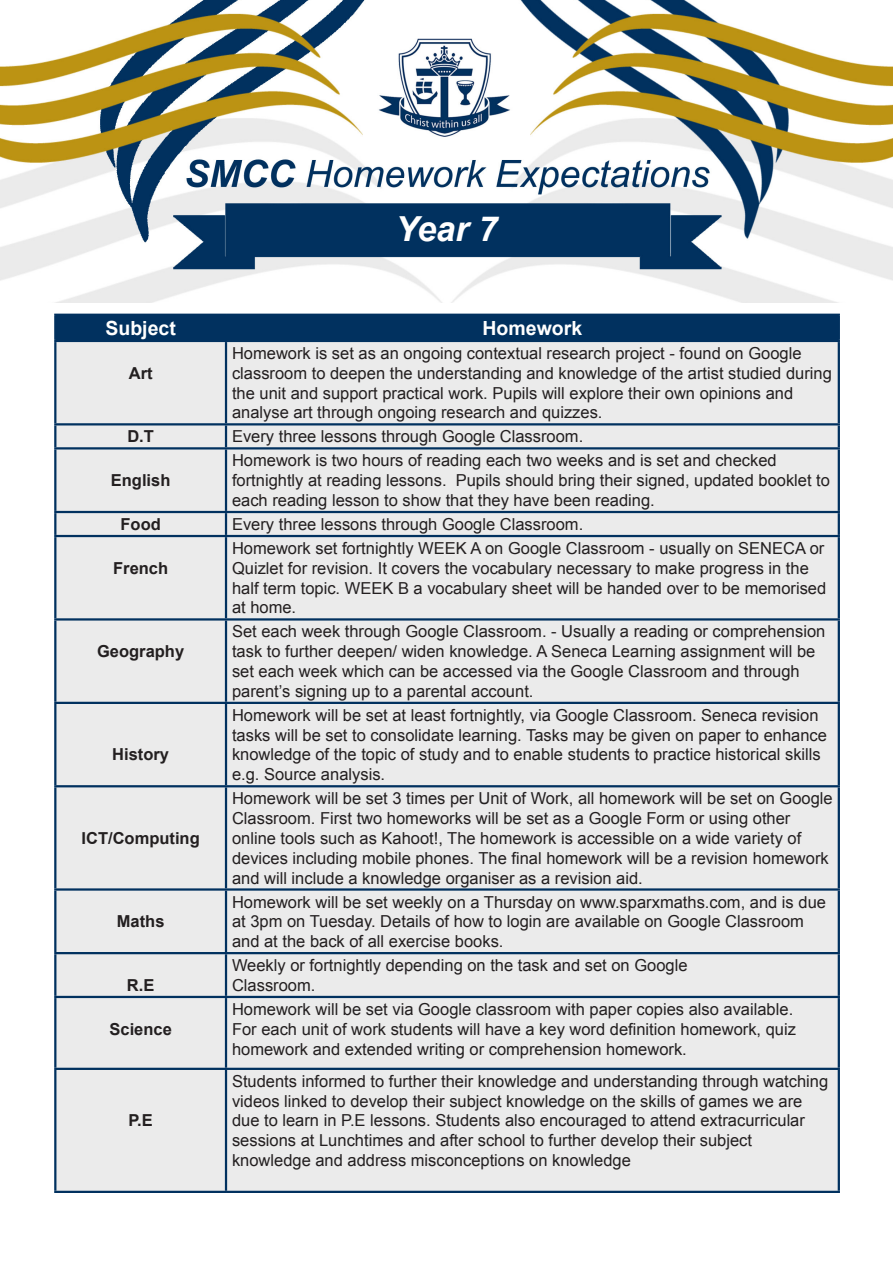
<style>
.page{position:relative;width:893px;height:1263px;background:#fff}
.page>*{position:absolute;margin:0;border:0;box-sizing:border-box;transform-origin:0 0}
.t1{font:italic 700 34.5px "Arial";color:#fff}
.t2{font:700 19.5px "Arial";color:#fff}
.t3{font:16.5px/19.8px "Arial";color:#231f20}
.t4{font:700 16.5px "Arial";color:#231f20}
</style>
<div class="page">
<img style="left:0;top:0;width:893px;height:303px">
<div style="left:56px;top:316px;width:782px;height:24px;background:#01315f"></div>
<div style="left:56px;top:342px;width:782px;height:849px;background:#ebebeb"></div>
<hr style="left:54px;top:314px;width:172px;height:2px;background:#01315f">
<hr style="left:54px;top:316px;width:2px;height:24px;background:#01315f">
<hr style="left:226px;top:314px;width:614px;height:2px;background:#01315f">
<hr style="left:225px;top:316px;width:2px;height:24px;background:#01315f">
<hr style="left:838px;top:316px;width:2px;height:24px;background:#01315f">
<hr style="left:54px;top:340px;width:172px;height:2px;background:#01315f">
<hr style="left:54px;top:342px;width:2px;height:81px;background:#01315f">
<hr style="left:226px;top:340px;width:614px;height:2px;background:#01315f">
<hr style="left:225px;top:342px;width:2px;height:81px;background:#01315f">
<hr style="left:838px;top:342px;width:2px;height:81px;background:#01315f">
<hr style="left:54px;top:423px;width:172px;height:2px;background:#01315f">
<hr style="left:54px;top:425px;width:2px;height:22px;background:#01315f">
<hr style="left:226px;top:423px;width:614px;height:2px;background:#01315f">
<hr style="left:225px;top:425px;width:2px;height:22px;background:#01315f">
<hr style="left:838px;top:425px;width:2px;height:22px;background:#01315f">
<hr style="left:54px;top:447px;width:172px;height:2px;background:#01315f">
<hr style="left:54px;top:449px;width:2px;height:62px;background:#01315f">
<hr style="left:226px;top:447px;width:614px;height:2px;background:#01315f">
<hr style="left:225px;top:449px;width:2px;height:62px;background:#01315f">
<hr style="left:838px;top:449px;width:2px;height:62px;background:#01315f">
<hr style="left:54px;top:511px;width:172px;height:2px;background:#01315f">
<hr style="left:54px;top:513px;width:2px;height:22px;background:#01315f">
<hr style="left:226px;top:511px;width:614px;height:2px;background:#01315f">
<hr style="left:225px;top:513px;width:2px;height:22px;background:#01315f">
<hr style="left:838px;top:513px;width:2px;height:22px;background:#01315f">
<hr style="left:54px;top:535px;width:172px;height:2px;background:#01315f">
<hr style="left:54px;top:537px;width:2px;height:81px;background:#01315f">
<hr style="left:226px;top:535px;width:614px;height:2px;background:#01315f">
<hr style="left:225px;top:537px;width:2px;height:81px;background:#01315f">
<hr style="left:838px;top:537px;width:2px;height:81px;background:#01315f">
<hr style="left:54px;top:618px;width:172px;height:2px;background:#01315f">
<hr style="left:54px;top:620px;width:2px;height:82px;background:#01315f">
<hr style="left:226px;top:618px;width:614px;height:2px;background:#01315f">
<hr style="left:225px;top:620px;width:2px;height:82px;background:#01315f">
<hr style="left:838px;top:620px;width:2px;height:82px;background:#01315f">
<hr style="left:54px;top:702px;width:172px;height:2px;background:#01315f">
<hr style="left:54px;top:704px;width:2px;height:81px;background:#01315f">
<hr style="left:226px;top:702px;width:614px;height:2px;background:#01315f">
<hr style="left:225px;top:704px;width:2px;height:81px;background:#01315f">
<hr style="left:838px;top:704px;width:2px;height:81px;background:#01315f">
<hr style="left:54px;top:785px;width:172px;height:2px;background:#01315f">
<hr style="left:54px;top:787px;width:2px;height:101px;background:#01315f">
<hr style="left:226px;top:785px;width:614px;height:2px;background:#01315f">
<hr style="left:225px;top:787px;width:2px;height:101px;background:#01315f">
<hr style="left:838px;top:787px;width:2px;height:101px;background:#01315f">
<hr style="left:54px;top:888px;width:172px;height:3px;background:#01315f">
<hr style="left:54px;top:891px;width:2px;height:61px;background:#01315f">
<hr style="left:226px;top:888px;width:614px;height:3px;background:#01315f">
<hr style="left:225px;top:891px;width:2px;height:61px;background:#01315f">
<hr style="left:838px;top:891px;width:2px;height:61px;background:#01315f">
<hr style="left:54px;top:952px;width:172px;height:2px;background:#01315f">
<hr style="left:54px;top:954px;width:2px;height:42px;background:#01315f">
<hr style="left:226px;top:952px;width:614px;height:2px;background:#01315f">
<hr style="left:225px;top:954px;width:2px;height:42px;background:#01315f">
<hr style="left:838px;top:954px;width:2px;height:42px;background:#01315f">
<hr style="left:54px;top:996px;width:172px;height:2px;background:#01315f">
<hr style="left:54px;top:998px;width:2px;height:70px;background:#01315f">
<hr style="left:226px;top:996px;width:614px;height:2px;background:#01315f">
<hr style="left:225px;top:998px;width:2px;height:70px;background:#01315f">
<hr style="left:838px;top:998px;width:2px;height:70px;background:#01315f">
<hr style="left:54px;top:1068px;width:172px;height:2px;background:#01315f">
<hr style="left:54px;top:1070px;width:2px;height:121px;background:#01315f">
<hr style="left:226px;top:1068px;width:614px;height:2px;background:#01315f">
<hr style="left:225px;top:1070px;width:2px;height:121px;background:#01315f">
<hr style="left:838px;top:1070px;width:2px;height:121px;background:#01315f">
<hr style="left:54px;top:1191px;width:172px;height:2px;background:#01315f">
<hr style="left:226px;top:1191px;width:614px;height:2px;background:#01315f">
<p class="t1" style="left:395px;top:206px;width:104px">Year 7</p>
<p class="t2" style="left:105px;top:315px;width:72px">Subject</p>
<p class="t2" style="left:483px;top:315px;width:101px">Homework</p>
<p class="t4" style="left:129px;top:362px;width:25px">Art</p>
<p class="t3" style="left:232px;top:343px;width:601px">Homework is set as an ongoing contextual research project - found on Google classroom to deepen the understanding and knowledge of the artist studied during the unit and support practical work. Pupils will explore their own opinions and analyse art through ongoing research and quizzes.</p>
<p class="t4" style="left:127px;top:426px;width:28px">D.T</p>
<p class="t3" style="left:232px;top:427px;width:353px">Every three lessons through Google Classroom.</p>
<p class="t4" style="left:111px;top:469px;width:61px">English</p>
<p class="t3" style="left:232px;top:451px;width:599px">Homework is two hours of reading each two weeks and is set and checked fortnightly at reading lessons. Pupils should bring their signed, updated booklet to each reading lesson to show that they have been reading.</p>
<p class="t4" style="left:121px;top:513px;width:42px">Food</p>
<p class="t3" style="left:232px;top:514px;width:353px">Every three lessons through Google Classroom.</p>
<p class="t4" style="left:113px;top:557px;width:57px">French</p>
<p class="t3" style="left:232px;top:538px;width:596px">Homework set fortnightly WEEK A on Google Classroom - usually on SENECA or Quizlet for revision. It covers the vocabulary necessary to make progress in the half term topic. WEEK B a vocabulary sheet will be handed over to be memorised at home.</p>
<p class="t4" style="left:97px;top:641px;width:89px">Geography</p>
<p class="t4" style="left:112px;top:744px;width:58px">History</p>
<p class="t4" style="left:82px;top:827px;width:120px">ICT/Computing</p>
<p class="t4" style="left:117px;top:911px;width:49px">Maths</p>
<p class="t4" style="left:127px;top:974px;width:29px">R.E</p>
<p class="t4" style="left:109px;top:1018px;width:64px">Science</p>
<p class="t4" style="left:128px;top:1110px;width:26px">P.E</p>
<p class="t3" style="left:232px;top:622px;width:595px">Set each week through Google Classroom. - Usually a reading or comprehension task to further deepen/ widen knowledge. A Seneca Learning assignment will be set each week which can be accessed via the Google Classroom and through parent’s signing up to a parental account.</p>
<p class="t3" style="left:232px;top:705px;width:596px">Homework will be set at least fortnightly, via Google Classroom. Seneca revision tasks will be set to consolidate learning. Tasks may be given on paper to enhance knowledge of the topic of study and to enable students to practice historical skills e.g. Source analysis.</p>
<p class="t3" style="left:232px;top:789px;width:602px">Homework will be set 3 times per Unit of Work, all homework will be set on Google Classroom. First two homeworks will be set as a Google Form or using other online tools such as Kahoot!, The homework is accessible on a wide variety of devices including mobile phones. The final homework will be a revision homework and will include a knowledge organiser as a revision aid.</p>
<p class="t3" style="left:232px;top:892px;width:595px">Homework will be set weekly on a Thursday on www.sparxmaths.com, and is due at 3pm on Tuesday. Details of how to login are available on Google Classroom and at the back of all exercise books.</p>
<p class="t3" style="left:232px;top:956px;width:457px">Weekly or fortnightly depending on the task and set on Google</p>
<p class="t3" style="left:232px;top:975px;width:85px">Classroom.</p>
<p class="t3" style="left:232px;top:999px;width:565px">Homework will be set via Google classroom with paper copies also available.<br>For each unit of work students will have a key word definition homework, quiz homework and extended writing or comprehension homework.</p>
<p class="t3" style="left:232px;top:1071px;width:598px">Students informed to further their knowledge and understanding through watching videos linked to develop their subject knowledge on the skills of games we are due to learn in P.E lessons. Students also encouraged to attend extracurricular sessions at Lunchtimes and after school to further develop their subject knowledge and address misconceptions on knowledge</p>
</div>
